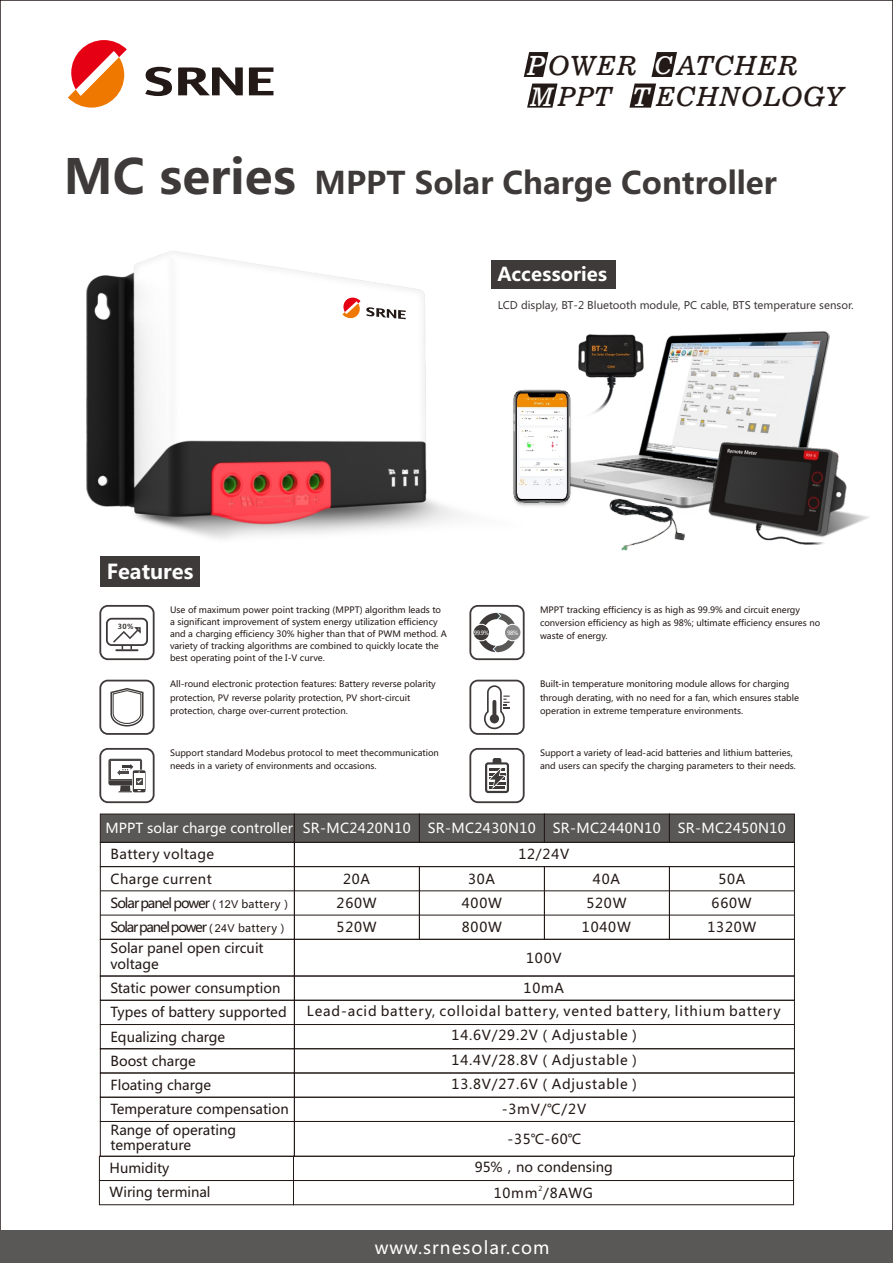
<style>
.page{position:relative;width:893px;height:1263px;background:#fff}
.page>*{position:absolute;margin:0;border:0;box-sizing:border-box;transform-origin:0 0}
.t1{font:700 30.75px "Microsoft Ya Hei";color:#3e3a39}
.t2{font:26.55px "News 701 BT Italic A";color:#231916}
.t3{font:700 20.25px "Microsoft Ya Hei";color:#fff}
.t4{font:700 18.9px "Microsoft Ya Hei";color:#fff}
.t5{font:17.4px "Microsoft Ya Hei";letter-spacing:.06em;color:#fff}
.t6{font:13.65px/24.3px "Microsoft Ya Hei";color:#231916}
.t7{font:13.65px/24.3px "Microsoft Ya Hei";letter-spacing:.06em;color:#231916;text-align:center}
.t8{font:13.65px "Microsoft Ya Hei";letter-spacing:.03em;color:#fff}
.t9{font:10.5px "Microsoft Ya Hei";color:#3e3a39}
.t10{font:8.7px/13.2px "Microsoft Ya Hei";color:#231916}
.t11{font:700 6.9px "Microsoft Ya Hei";color:#3e3a39}
.t12{font:6.75px "Microsoft Ya Hei";color:#231916}
.t13{font:5.85px "Microsoft Ya Hei";color:#fff}
.s1{color:#fff}
.s2{font-size:24.3px;color:#fff}
.s3{font-size:25.65px;color:#fff}
.s4{font-size:47.7px}
.s5{font-size:10.8px}
.s6{font-family:"Arial";font-size:10.8px}
</style>
<div class="page">
<img style="left:86px;top:251px;width:530px;height:334px">
<svg style="left:342px;top:297px;width:64px;height:22px"></svg>
<svg style="left:99px;top:813px;width:696px;height:30px;background:#595857"></svg>
<div style="left:100px;top:842px;width:195px;height:25px;border:1px solid #231916"></div>
<div style="left:294px;top:842px;width:501px;height:25px;border:1px solid #231916"></div>
<div style="left:294px;top:866px;width:126px;height:74px;border:1px solid #231916"></div>
<div style="left:419px;top:866px;width:126px;height:74px;border:1px solid #231916"></div>
<div style="left:544px;top:866px;width:126px;height:74px;border:1px solid #231916"></div>
<div style="left:669px;top:866px;width:126px;height:74px;border:1px solid #231916"></div>
<div style="left:100px;top:866px;width:195px;height:74px;border:1px solid #231916"></div>
<hr style="left:100px;top:890px;width:694px;height:1px;background:#231916">
<hr style="left:100px;top:915px;width:694px;height:1px;background:#231916">
<div style="left:100px;top:939px;width:195px;height:37px;border:1px solid #231916"></div>
<div style="left:294px;top:939px;width:501px;height:37px;border:1px solid #231916"></div>
<div style="left:100px;top:975px;width:195px;height:26px;border:1px solid #231916"></div>
<div style="left:100px;top:1000px;width:195px;height:25px;border:1px solid #231916"></div>
<div style="left:100px;top:1024px;width:195px;height:25px;border:1px solid #231916"></div>
<div style="left:100px;top:1048px;width:195px;height:25px;border:1px solid #231916"></div>
<div style="left:100px;top:1072px;width:195px;height:26px;border:1px solid #231916"></div>
<div style="left:100px;top:1097px;width:195px;height:25px;border:1px solid #231916"></div>
<div style="left:100px;top:1121px;width:195px;height:36px;border:1px solid #231916"></div>
<div style="left:99px;top:1156px;width:195px;height:25px;border:1px solid #231916"></div>
<div style="left:99px;top:1180px;width:195px;height:25px;border:1px solid #231916"></div>
<div style="left:294px;top:975px;width:501px;height:26px;border:1px solid #231916"></div>
<div style="left:294px;top:1000px;width:501px;height:25px;border:1px solid #231916"></div>
<div style="left:294px;top:1024px;width:501px;height:25px;border:1px solid #231916"></div>
<div style="left:294px;top:1048px;width:501px;height:25px;border:1px solid #231916"></div>
<div style="left:294px;top:1072px;width:501px;height:26px;border:1px solid #231916"></div>
<div style="left:294px;top:1097px;width:501px;height:25px;border:1px solid #231916"></div>
<div style="left:294px;top:1121px;width:501px;height:36px;border:1px solid #231916"></div>
<div style="left:293px;top:1156px;width:501px;height:25px;border:1px solid #231916"></div>
<div style="left:293px;top:1180px;width:501px;height:25px;border:1px solid #231916"></div>
<div style="left:99px;top:605px;width:56px;height:55px;border:2px solid #3e3a39;border-radius:8px"></div>
<div style="left:106px;top:618px;width:42px;height:28px;border:2px solid #3e3a39;border-radius:5px"></div>
<hr style="left:115px;top:649px;width:23px;height:2px;background:#3e3a39">
<svg style="left:111px;top:627px;width:31px;height:22px"></svg>
<div style="left:469px;top:605px;width:56px;height:55px;border:2px solid #3e3a39;border-radius:8px"></div>
<div style="left:99px;top:680px;width:56px;height:55px;border:2px solid #3e3a39;border-radius:8px"></div>
<div style="left:99px;top:748px;width:56px;height:55px;border:2px solid #3e3a39;border-radius:8px"></div>
<svg style="left:479px;top:640px;width:36px;height:12px"></svg>
<svg style="left:479px;top:613px;width:36px;height:12px"></svg>
<svg style="left:473px;top:624px;width:17px;height:17px"></svg>
<div style="left:474px;top:625px;width:15px;height:15px;background:#3e3a39;border-radius:50%"></div>
<svg style="left:504px;top:624px;width:17px;height:17px"></svg>
<div style="left:505px;top:625px;width:15px;height:15px;background:#898989;border-radius:50%"></div>
<svg style="left:110px;top:688px;width:34px;height:39px"></svg>
<div style="left:469px;top:680px;width:56px;height:55px;border:2px solid #3e3a39;border-radius:8px"></div>
<svg style="left:482px;top:685px;width:28px;height:48px"></svg>
<svg style="left:108px;top:759px;width:38px;height:34px"></svg>
<div style="left:491px;top:261px;width:124px;height:28px;background:#3e3a39"></div>
<div style="left:100px;top:556px;width:99px;height:31px;background:#3e3a39"></div>
<svg style="left:68px;top:40px;width:59px;height:68px"></svg>
<svg style="left:249px;top:67px;width:24px;height:28px"></svg>
<svg style="left:178px;top:67px;width:65px;height:28px"></svg>
<svg style="left:145px;top:67px;width:27px;height:29px"></svg>
<div style="left:0;top:1231px;width:893px;height:32px;background:#595857"></div>
<div style="left:469px;top:748px;width:56px;height:55px;border:2px solid #3e3a39;border-radius:8px"></div>
<svg style="left:485px;top:758px;width:24px;height:35px"></svg>
<svg style="left:524px;top:52px;width:24px;height:25px"></svg>
<svg style="left:651px;top:52px;width:26px;height:25px"></svg>
<svg style="left:527px;top:84px;width:31px;height:24px"></svg>
<svg style="left:629px;top:84px;width:27px;height:24px"></svg>
<img style="left:525px;top:303px;width:304px;height:212px">
<img style="left:507px;top:387px;width:71px;height:124px">
<img style="left:601px;top:492px;width:51px;height:68px">
<img style="left:652px;top:405px;width:217px;height:140px">
<img style="left:564px;top:326px;width:94px;height:96px">
<h2 class="t2" style="left:527px;top:54px;width:273px"><span class="s1">P</span>OWER <span class="s2">C</span>ATCHER</h2>
<h2 class="t2" style="left:530px;top:86px;width:84px"><span class="s3">M</span> PPT</h2>
<h2 class="t2" style="left:633px;top:86px;width:213px"><span class="s3">T</span> ECHNOLOGY</h2>
<h1 class="t1" style="left:64px;top:169px;width:715px"><span class="s4">MC series</span> MPPT Solar Charge Controller</h1>
<h3 class="t3" style="left:107px;top:562px;width:88px">Features</h3>
<h3 class="t4" style="left:497px;top:266px;width:111px">Accessories</h3>
<p class="t9" style="left:498px;top:300px;width:357px">LCD display, BT-2 Bluetooth module, PC cable, BTS temperature sensor.</p>
<p class="t11" style="left:118px;top:623px;width:17px">30%</p>
<p class="t10" style="left:170px;top:604px;width:279px;line-height:12px">Use of maximum power point tracking (MPPT) algorithm leads to a significant improvement of system energy utilization efficiency and a charging efficiency 30% higher than that of PWM method. A variety of tracking algorithms are combined to quickly locate the best operating point of the I-V curve.</p>
<p class="t10" style="left:540px;top:604px;width:282px">MPPT tracking efficiency is as high as 99.9% and circuit energy conversion efficiency as high as 98%; ultimate efficiency ensures no waste of energy.</p>
<p class="t10" style="left:170px;top:678px;width:267px">All-round electronic protection features: Battery reverse polarity protection, PV reverse polarity protection, PV short-circuit protection, charge over-current protection.</p>
<p class="t10" style="left:170px;top:746px;width:270px">Support standard Modebus protocol to meet thecommunication needs in a variety of environments and occasions.</p>
<p class="t13" style="left:474px;top:630px;width:17px">99.9%</p>
<p class="t13" style="left:507px;top:630px;width:13px">98%</p>
<p class="t10" style="left:540px;top:678px;width:260px">Built-in temperature monitoring module allows for charging through derating, with no need for a fan, which ensures stable operation in extreme temperature environments.</p>
<p class="t10" style="left:540px;top:747px;width:257px">Support a variety of lead-acid batteries and lithium batteries, and users can specify the charging parameters to their needs.</p>
<h3 class="t8" style="left:105px;top:822px;width:682px">MPPT solar charge controller SR-MC2420N10 SR-MC2430N10 SR-MC2440N10 SR-MC2450N10</h3>
<h3 class="t6" style="left:111px;top:843px;width:183px">Battery voltage<br>Charge current<br>Solar panel power<span class="s5">（</span><span class="s6">12V</span> <span class="s5">battery）<br></span>Solarpanelpower<span class="s5">（</span><span class="s6">24V</span> <span class="s5">battery）</span></h3>
<h3 class="t6" style="left:111px;top:941px;width:155px;line-height:16.2px">Solar panel open circuit voltage</h3>
<h3 class="t6" style="left:111px;top:977px;width:180px">Static power consumption<br>Types of battery supported<br>Equalizing charge<br>Boost charge<br>Floating charge<br>Temperature compensation</h3>
<h3 class="t6" style="left:111px;top:1123px;width:127px;line-height:15.3px">Range of operating temperature</h3>
<h3 class="t6" style="left:110px;top:1157px;width:102px">Humidity<br>Wiring terminal</h3>
<h3 class="t6" style="left:518px;top:843px;width:52px">12/24V</h3>
<h3 class="t6" style="left:343px;top:868px;width:29px">20A</h3>
<h3 class="t6" style="left:468px;top:868px;width:29px">30A</h3>
<h3 class="t6" style="left:593px;top:868px;width:29px">40A</h3>
<h3 class="t6" style="left:718px;top:868px;width:29px">50A</h3>
<h3 class="t6" style="left:337px;top:892px;width:42px">260W</h3>
<h3 class="t6" style="left:462px;top:892px;width:42px">400W</h3>
<h3 class="t6" style="left:586px;top:892px;width:42px">520W</h3>
<h3 class="t6" style="left:712px;top:892px;width:42px">660W</h3>
<h3 class="t6" style="left:337px;top:916px;width:42px">520W</h3>
<h3 class="t6" style="left:462px;top:916px;width:42px">800W</h3>
<h3 class="t6" style="left:582px;top:916px;width:50px">1040W</h3>
<h3 class="t6" style="left:707px;top:916px;width:50px">1320W</h3>
<h3 class="t6" style="left:526px;top:947px;width:37px">100V</h3>
<h3 class="t6" style="left:524px;top:977px;width:42px">10mA</h3>
<h3 class="t7" style="left:307px;top:1000px;width:475px">Lead-acid battery, colloidal battery, vented battery, lithium battery<br>14.6V/29.2V（Adjustable）</h3>
<h3 class="t7" style="left:452px;top:1048px;width:191px;text-align:left">14.4V/28.8V（Adjustable）<br>13.8V/27.6V（Adjustable）</h3>
<h3 class="t6" style="left:502px;top:1098px;width:86px">-3mV/℃/2V</h3>
<h3 class="t6" style="left:475px;top:1126px;width:140px;line-height:28px;text-align:center">-35℃-60℃<br>95%，no condensing</h3>
<p class="t12" style="left:538px;top:1185px;width:5px">2</p>
<h3 class="t7" style="left:494px;top:1182px;width:101px">10mm /8AWG</h3>
<h3 class="t5" style="left:375px;top:1240px;width:176px">www.srnesolar.com</h3>
</div>
